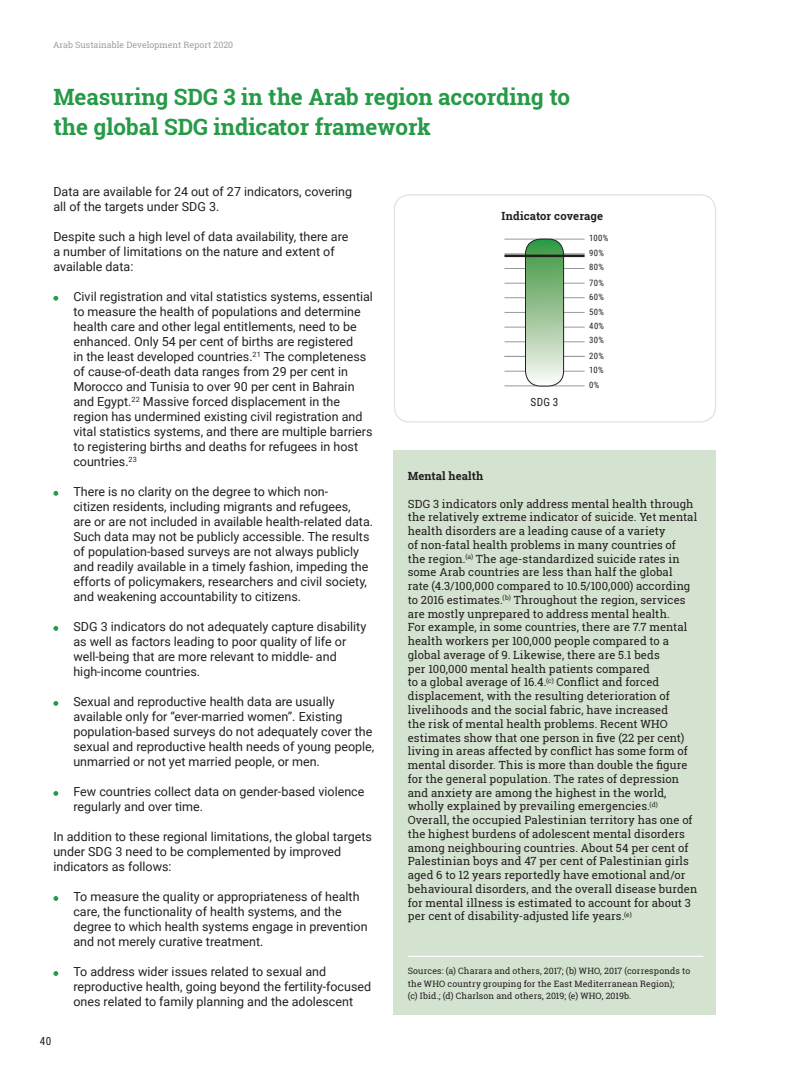
<style>
.page{position:relative;width:805px;height:1074px;background:#fff}
.page>*{position:absolute;margin:0;border:0;box-sizing:border-box;transform-origin:0 0}
.t1{font:700 22.5px/30px "Roboto Slab";color:#269b47}
.t2{font:12.5px/15px "Roboto";color:#231f20}
.Body_text{font:11.25px/13.8px "Roboto Slab";letter-spacing:.005em;color:#231f20}
.Body_text-2{font:700 11.25px "Roboto Slab";letter-spacing:.005em;color:#231f20}
.Body_text-3{font:11.25px "Roboto Condensed";color:#231f20}
.Body_text-4{font:8.75px/12.5px "Roboto Slab";letter-spacing:.015em;color:#231f20}
.t3{font:8.75px "Roboto Slab";color:#9d9fa2}
.Body_text-5{font:8.75px "Roboto Condensed";letter-spacing:.03em;color:#231f20}
</style>
<div class="page">
<svg style="left:53px;top:296px;width:5px;height:5px"></svg>
<svg style="left:53px;top:491px;width:5px;height:5px"></svg>
<svg style="left:53px;top:626px;width:5px;height:5px"></svg>
<svg style="left:53px;top:701px;width:5px;height:5px"></svg>
<svg style="left:53px;top:791px;width:5px;height:5px"></svg>
<svg style="left:53px;top:896px;width:5px;height:5px"></svg>
<svg style="left:53px;top:971px;width:5px;height:5px"></svg>
<div style="left:393px;top:194px;width:323px;height:228px;border:1px solid #e0e1e3;border-radius:15px"></div>
<hr style="left:504px;top:239px;width:80px;height:1px;background:#97999c">
<hr style="left:504px;top:297px;width:80px;height:1px;background:#97999c">
<hr style="left:504px;top:268px;width:80px;height:1px;background:#97999c">
<hr style="left:504px;top:386px;width:80px;height:1px;background:#97999c">
<hr style="left:504px;top:327px;width:80px;height:1px;background:#97999c">
<hr style="left:504px;top:254px;width:80px;height:1px;background:#97999c">
<hr style="left:504px;top:371px;width:80px;height:1px;background:#97999c">
<hr style="left:504px;top:312px;width:80px;height:1px;background:#97999c">
<hr style="left:504px;top:283px;width:80px;height:1px;background:#97999c">
<hr style="left:504px;top:341px;width:80px;height:1px;background:#97999c">
<hr style="left:504px;top:356px;width:80px;height:1px;background:#97999c">
<svg style="left:525px;top:239px;width:38px;height:147px;background:#9bc49a"></svg>
<div style="left:525px;top:239px;width:38px;height:147px;border:1px solid #231f20;border-radius:15px"></div>
<hr style="left:504px;top:255px;width:80px;height:2px;background:#231f20">
<div style="left:393px;top:450px;width:323px;height:565px;background:#d4e3d0"></div>
<hr style="left:407px;top:955px;width:296px;height:2px;background:#fff">
<p class="t3" style="left:53px;top:39px;width:181px">Arab Sustainable Development Report 2020</p>
<p class="t1" style="left:53px;top:82px;width:518px">Measuring SDG 3 in the Arab region according to the global SDG indicator framework</p>
<p class="t2" style="left:53px;top:183px;width:300px">Data are available for 24 out of 27 indicators, covering all of the targets under SDG 3.</p>
<p class="t2" style="left:53px;top:228px;width:296px">Despite such a high level of data availability, there are a number of limitations on the nature and extent of available data:</p>
<p class="t2" style="left:73px;top:288px;width:301px">Civil registration and vital statistics systems, essential to measure the health of populations and determine health care and other legal entitlements, need to be enhanced. Only 54 per cent of births are registered<br>in the least developed countries.<sup>21</sup> The completeness of cause-of-death data ranges from 29 per cent in Morocco and Tunisia to over 90 per cent in Bahrain and Egypt.<sup>22</sup> Massive forced displacement in the region has undermined existing civil registration and vital statistics systems, and there are multiple barriers to registering births and deaths for refugees in host countries.<sup>23</sup></p>
<p class="t2" style="left:73px;top:483px;width:301px">There is no clarity on the degree to which non-<br>citizen residents, including migrants and refugees,<br>are or are not included in available health-related data.<br>Such data may not be publicly accessible. The results of population-based surveys are not always publicly and readily available in a timely fashion, impeding the efforts of policymakers, researchers and civil society, and weakening accountability to citizens.</p>
<p class="t2" style="left:73px;top:618px;width:294px">SDG 3 indicators do not adequately capture disability as well as factors leading to poor quality of life or well-being that are more relevant to middle- and high-income countries.</p>
<p class="t2" style="left:73px;top:693px;width:302px">Sexual and reproductive health data are usually available only for “ever-married women”. Existing population-based surveys do not adequately cover the sexual and reproductive health needs of young people, unmarried or not yet married people, or men.</p>
<p class="t2" style="left:73px;top:783px;width:292px">Few countries collect data on gender-based violence regularly and over time.</p>
<p class="t2" style="left:53px;top:828px;width:320px">In addition to these regional limitations, the global targets under SDG 3 need to be complemented by improved indicators as follows:</p>
<p class="t2" style="left:73px;top:888px;width:295px">To measure the quality or appropriateness of health care, the functionality of health systems, and the degree to which health systems engage in prevention and not merely curative treatment.</p>
<p class="t2" style="left:73px;top:963px;width:299px">To address wider issues related to sexual and reproductive health, going beyond the fertility-focused ones related to family planning and the adolescent</p>
<p class="Body_text-3" style="left:40px;top:1033px;width:13px">40</p>
<p class="Body_text-2" style="left:501px;top:208px;width:103px">Indicator coverage</p>
<p class="Body_text-5" style="left:589px;top:232px;width:21px">100%</p>
<p class="Body_text-5" style="left:589px;top:247px;width:16px">90%</p>
<p class="Body_text-5" style="left:589px;top:261px;width:16px">80%</p>
<p class="Body_text-5" style="left:589px;top:276px;width:16px">70%</p>
<p class="Body_text-5" style="left:589px;top:291px;width:16px">60%</p>
<p class="Body_text-5" style="left:589px;top:306px;width:16px">50%</p>
<p class="Body_text-5" style="left:589px;top:320px;width:16px">40%</p>
<p class="Body_text-5" style="left:589px;top:334px;width:16px">30%</p>
<p class="Body_text-5" style="left:589px;top:349px;width:16px">20%</p>
<p class="Body_text-5" style="left:589px;top:364px;width:16px">10%</p>
<p class="Body_text-5" style="left:589px;top:379px;width:12px">0%</p>
<p class="Body_text-3" style="left:530px;top:394px;width:29px">SDG 3</p>
<p class="Body_text-2" style="left:407px;top:468px;width:77px">Mental health</p>
<p class="Body_text" style="left:407px;top:496px;width:291px">SDG 3 indicators only address mental health through the relatively extreme indicator of suicide. Yet mental health disorders are a leading cause of a variety<br>of non-fatal health problems in many countries of<br>the region.<sup>(a)</sup> The age-standardized suicide rates in some Arab countries are less than half the global<br>rate (4.3/100,000 compared to 10.5/100,000) according to 2016 estimates.<sup>(b)</sup> Throughout the region, services are mostly unprepared to address mental health.<br>For example, in some countries, there are 7.7 mental health workers per 100,000 people compared to a global average of 9. Likewise, there are 5.1 beds<br>per 100,000 mental health patients compared<br>to a global average of 16.4.<sup>(c)</sup> Conflict and forced displacement, with the resulting deterioration of livelihoods and the social fabric, have increased<br>the risk of mental health problems. Recent WHO estimates show that one person in five (22 per cent) living in areas affected by conflict has some form of mental disorder. This is more than double the figure for the general population. The rates of depression and anxiety are among the highest in the world, wholly explained by prevailing emergencies.<sup>(d)<br></sup>Overall, the occupied Palestinian territory has one of the highest burdens of adolescent mental disorders among neighbouring countries. About 54 per cent of Palestinian boys and 47 per cent of Palestinian girls aged 6 to 12 years reportedly have emotional and/or behavioural disorders, and the overall disease burden for mental illness is estimated to account for about 3 per cent of disability-adjusted life years.<sup>(e)</sup></p>
<p class="Body_text-4" style="left:407px;top:964px;width:284px">Sources: (a) Charara and others, 2017; (b) WHO, 2017 (corresponds to the WHO country grouping for the East Mediterranean Region);<br>(c) Ibid.; (d) Charlson and others, 2019; (e) WHO, 2019b.</p>
</div>
